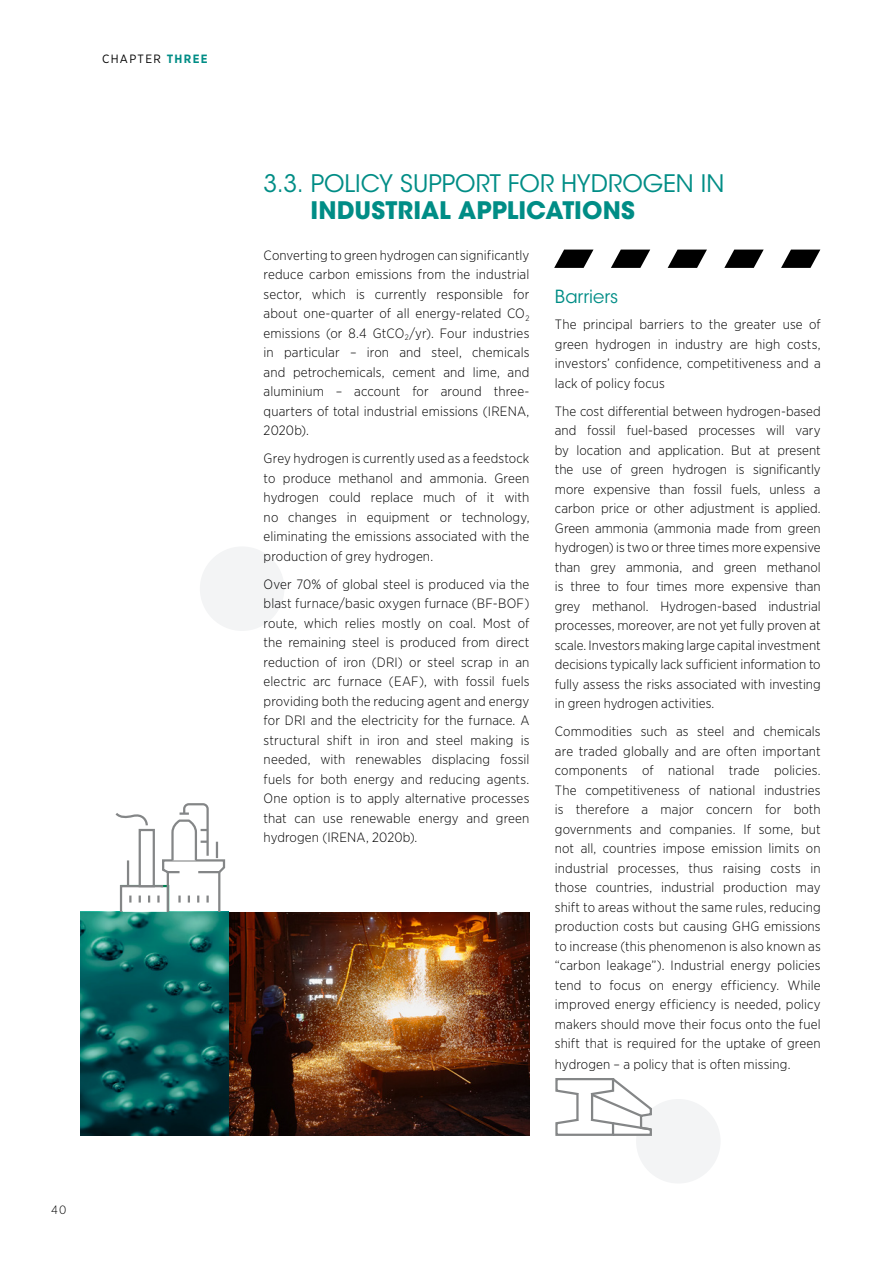
<style>
.page{position:relative;width:893px;height:1263px;background:#fff}
.page>*{position:absolute;margin:0;border:0;box-sizing:border-box;transform-origin:0 0}
.t1{font:24px "ITC Avant Garde Std";color:#008d86}
.t2{font:700 24px "ITC Avant Garde Std";color:#008d86}
.t3{font:18px "ITC Avant Garde Std";color:#008d86}
.t4{font:300 13.5px/19.5px "Gotham Narrow";letter-spacing:.005em;color:#000;text-align:justify}
.t5{font:12px "Gotham Narrow";letter-spacing:.11em;color:#000}
.t6{font:300 12px "Gotham Narrow";color:#000}
.s1{font-weight:700;color:#008d86}
</style>
<div class="page">
<div style="left:200px;top:546px;width:84px;height:85px;background:#f3f4f5;border-radius:50%"></div>
<div style="left:636px;top:1099px;width:85px;height:84px;background:#f3f4f5;border-radius:50%"></div>
<img style="left:229px;top:912px;width:300px;height:223px">
<svg style="left:81px;top:912px;width:148px;height:223px"></svg>
<svg style="left:555px;top:1078px;width:97px;height:58px"></svg>
<svg style="left:113px;top:803px;width:113px;height:111px"></svg>
<hr style="left:127px;top:860px;width:2px;height:26px;background:#848687">
<svg style="left:554px;top:250px;width:39px;height:18px"></svg>
<svg style="left:611px;top:250px;width:39px;height:18px"></svg>
<svg style="left:781px;top:250px;width:39px;height:18px"></svg>
<svg style="left:724px;top:250px;width:40px;height:18px"></svg>
<svg style="left:668px;top:250px;width:39px;height:18px"></svg>
<p class="t5" style="left:102px;top:51px;width:107px">CHAPTER <span class="s1">THREE</span></p>
<p class="t6" style="left:51px;top:1202px;width:17px">40</p>
<h1 class="t1" style="left:264px;top:169px;width:462px">3.3. POLICY SUPPORT FOR HYDROGEN IN</h1>
<h1 class="t2" style="left:310px;top:195px;width:326px">INDUSTRIAL APPLICATIONS</h1>
<p class="t4" style="left:264px;top:245px;width:267px">Converting to green hydrogen can significantly reduce carbon emissions from the industrial sector, which is currently responsible for about one-quarter of all energy-related CO<sub>2 </sub>emissions (or 8.4 GtCO<sub>2</sub>/yr). Four industries in particular – iron and steel, chemicals and petrochemicals, cement and lime, and aluminium – account for around three&shy;quarters of total industrial emissions (IRENA, 2020b).</p>
<p class="t4" style="left:264px;top:449px;width:267px">Grey hydrogen is currently used as a feedstock to produce methanol and ammonia. Green hydrogen could replace much of it with no changes in equipment or technology, eliminating the emissions associated with the production of grey hydrogen.</p>
<p class="t4" style="left:264px;top:574px;width:267px">Over 70% of global steel is produced via the blast furnace/basic oxygen furnace (BF-BOF) route, which relies mostly on coal. Most of the remaining steel is produced from direct reduction of iron (DRI) or steel scrap in an electric arc furnace (EAF), with fossil fuels providing both the reducing agent and energy for DRI and the electricity for the furnace. A structural shift in iron and steel making is needed, with renewables displacing fossil fuels for both energy and reducing agents.<br>One option is to apply alternative processes that can use renewable energy and green hydrogen (IRENA, 2020b).</p>
<h2 class="t3" style="left:555px;top:286px;width:65px">Barriers</h2>
<p class="t4" style="left:555px;top:314px;width:267px">The principal barriers to the greater use of green hydrogen in industry are high costs, investors’ confidence, competitiveness and a lack of policy focus</p>
<p class="t4" style="left:555px;top:401px;width:267px">The cost differential between hydrogen-based and fossil fuel-based processes will vary by location and application. But at present the use of green hydrogen is significantly more expensive than fossil fuels, unless a carbon price or other adjustment is applied.<br>Green ammonia (ammonia made from green hydrogen) is two or three times more expensive than grey ammonia, and green methanol is three to four times more expensive than grey methanol. Hydrogen-based industrial processes, moreover, are not yet fully proven at scale. Investors making large capital investment decisions typically lack sufficient information to fully assess the risks associated with investing in green hydrogen activities.</p>
<p class="t4" style="left:555px;top:721px;width:267px">Commodities such as steel and chemicals are traded globally and are often important components of national trade policies.<br>The competitiveness of national industries is therefore a major concern for both governments and companies. If some, but not all, countries impose emission limits on industrial processes, thus raising costs in those countries, industrial production may shift to areas without the same rules, reducing production costs but causing GHG emissions to increase (this phenomenon is also known as “carbon leakage”). Industrial energy policies tend to focus on energy efficiency. While improved energy efficiency is needed, policy makers should move their focus onto the fuel shift that is required for the uptake of green</p>
<p class="t4" style="left:555px;top:1054px;width:237px">hydrogen – a policy that is often missing.</p>
</div>
